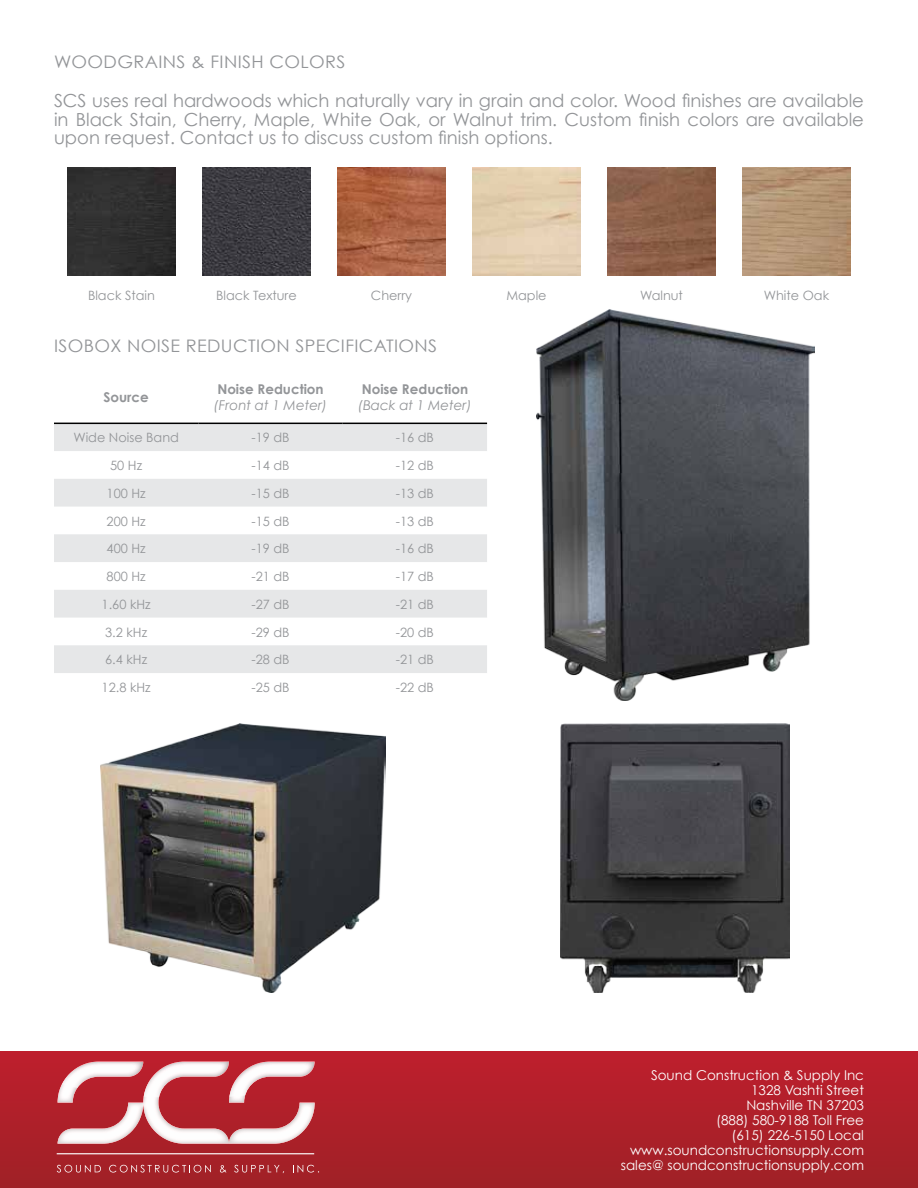
<style>
.page{position:relative;width:918px;height:1188px;background:#fff}
.page>*{position:absolute;margin:0;border:0;box-sizing:border-box;transform-origin:0 0}
.t1{font:18px/18.9px "Century Gothic";color:#939598;text-align:justify}
.t2{font:17.25px "Century Gothic";letter-spacing:.02em;color:#939598;scale:1.04 1}
.t3{font:13.5px/15px "Century Gothic";color:#fff;text-align:right}
.t4{font:700 13.5px "Century Gothic";color:#939598}
.t5{font:italic 13.5px "Century Gothic";color:#939598}
.t6{font:12.9px "Century Gothic";color:#939598}
</style>
<div class="page">
<div style="left:0;top:1051px;width:918px;height:137px;background:linear-gradient(to bottom,#bf1f2e,#9f2126)"></div>
<svg style="left:57px;top:1165px;width:44px;height:8px"></svg>
<svg style="left:109px;top:1165px;width:102px;height:8px"></svg>
<svg style="left:220px;top:1165px;width:7px;height:8px"></svg>
<svg style="left:234px;top:1165px;width:50px;height:8px"></svg>
<svg style="left:293px;top:1165px;width:26px;height:8px"></svg>
<hr style="left:57px;top:1153px;width:257px;height:1px;background:#fff">
<svg style="left:58px;top:1062px;width:257px;height:82px"></svg>
<div style="left:68px;top:168px;width:108px;height:108px;background:#2f2f2f"></div>
<img style="left:202px;top:168px;width:108px;height:108px">
<img style="left:338px;top:168px;width:108px;height:108px">
<img style="left:608px;top:168px;width:108px;height:108px">
<img style="left:742px;top:168px;width:108px;height:108px">
<img style="left:536px;top:309px;width:279px;height:391px">
<svg style="left:54px;top:424px;width:433px;height:249px;fill:#e6e7e8"></svg>
<hr style="left:54px;top:423px;width:144px;height:1px;background:#000">
<hr style="left:198px;top:423px;width:145px;height:1px;background:#000">
<hr style="left:343px;top:423px;width:144px;height:1px;background:#000">
<img style="left:101px;top:723px;width:284px;height:270px">
<img style="left:560px;top:723px;width:230px;height:270px">
<h2 class="t2" style="left:54px;top:51px;width:282px">WOODGRAINS &amp; FINISH COLORS</h2>
<p class="t1" style="left:54px;top:90px;width:811px">SCS uses real hardwoods which naturally vary in grain and color. Wood finishes are available in Black Stain, Cherry, Maple, White Oak, or Walnut trim. Custom finish colors are available upon request. Contact us to discuss custom finish options.</p>
<p class="t6" style="left:88px;top:288px;width:68px">Black Stain</p>
<p class="t6" style="left:216px;top:288px;width:82px">Black Texture</p>
<p class="t6" style="left:371px;top:288px;width:43px">Cherry</p>
<p class="t6" style="left:506px;top:288px;width:42px">Maple</p>
<p class="t6" style="left:640px;top:288px;width:44px">Walnut</p>
<p class="t6" style="left:764px;top:288px;width:67px">White Oak</p>
<h2 class="t2" style="left:54px;top:336px;width:370px">ISOBOX NOISE REDUCTION SPECIFICATIONS</h2>
<p class="t4" style="left:103px;top:389px;width:47px">Source</p>
<p class="t4" style="left:217px;top:380px;width:108px">Noise Reduction</p>
<p class="t5" style="left:214px;top:397px;width:115px">(Front at 1 Meter)</p>
<p class="t4" style="left:362px;top:380px;width:108px">Noise Reduction</p>
<p class="t5" style="left:358px;top:397px;width:115px">(Back at 1 Meter)</p>
<p class="t6" style="left:73px;top:430px;width:107px">Wide Noise Band</p>
<p class="t6" style="left:251px;top:430px;width:40px">-19 dB</p>
<p class="t6" style="left:396px;top:430px;width:40px">-16 dB</p>
<p class="t6" style="left:110px;top:457px;width:33px">50 Hz</p>
<p class="t6" style="left:251px;top:457px;width:40px">-14 dB</p>
<p class="t6" style="left:396px;top:457px;width:40px">-12 dB</p>
<p class="t6" style="left:107px;top:485px;width:41px">100 Hz</p>
<p class="t6" style="left:251px;top:485px;width:40px">-15 dB</p>
<p class="t6" style="left:396px;top:485px;width:40px">-13 dB</p>
<p class="t6" style="left:107px;top:513px;width:41px">200 Hz</p>
<p class="t6" style="left:251px;top:513px;width:40px">-15 dB</p>
<p class="t6" style="left:396px;top:513px;width:40px">-13 dB</p>
<p class="t6" style="left:107px;top:541px;width:41px">400 Hz</p>
<p class="t6" style="left:251px;top:541px;width:40px">-19 dB</p>
<p class="t6" style="left:396px;top:541px;width:40px">-16 dB</p>
<p class="t6" style="left:107px;top:568px;width:41px">800 Hz</p>
<p class="t6" style="left:251px;top:568px;width:40px">-21 dB</p>
<p class="t6" style="left:396px;top:568px;width:40px">-17 dB</p>
<p class="t6" style="left:102px;top:596px;width:51px">1.60 kHz</p>
<p class="t6" style="left:251px;top:596px;width:40px">-27 dB</p>
<p class="t6" style="left:396px;top:596px;width:40px">-21 dB</p>
<p class="t6" style="left:105px;top:624px;width:43px">3.2 kHz</p>
<p class="t6" style="left:251px;top:624px;width:40px">-29 dB</p>
<p class="t6" style="left:396px;top:624px;width:40px">-20 dB</p>
<p class="t6" style="left:105px;top:652px;width:43px">6.4 kHz</p>
<p class="t6" style="left:251px;top:652px;width:40px">-28 dB</p>
<p class="t6" style="left:396px;top:652px;width:40px">-21 dB</p>
<p class="t6" style="left:102px;top:680px;width:51px">12.8 kHz</p>
<p class="t6" style="left:251px;top:680px;width:40px">-25 dB</p>
<p class="t6" style="left:396px;top:680px;width:40px">-22 dB</p>
<p class="t3" style="left:621px;top:1067px;width:245px">Sound Construction &amp; Supply Inc<br>1328 Vashti Street<br>Nashville TN 37203<br>(888) 580-9188 Toll Free<br>(615) 226-5150 Local www.soundconstructionsupply.com sales@ soundconstructionsupply.com</p>
</div>
